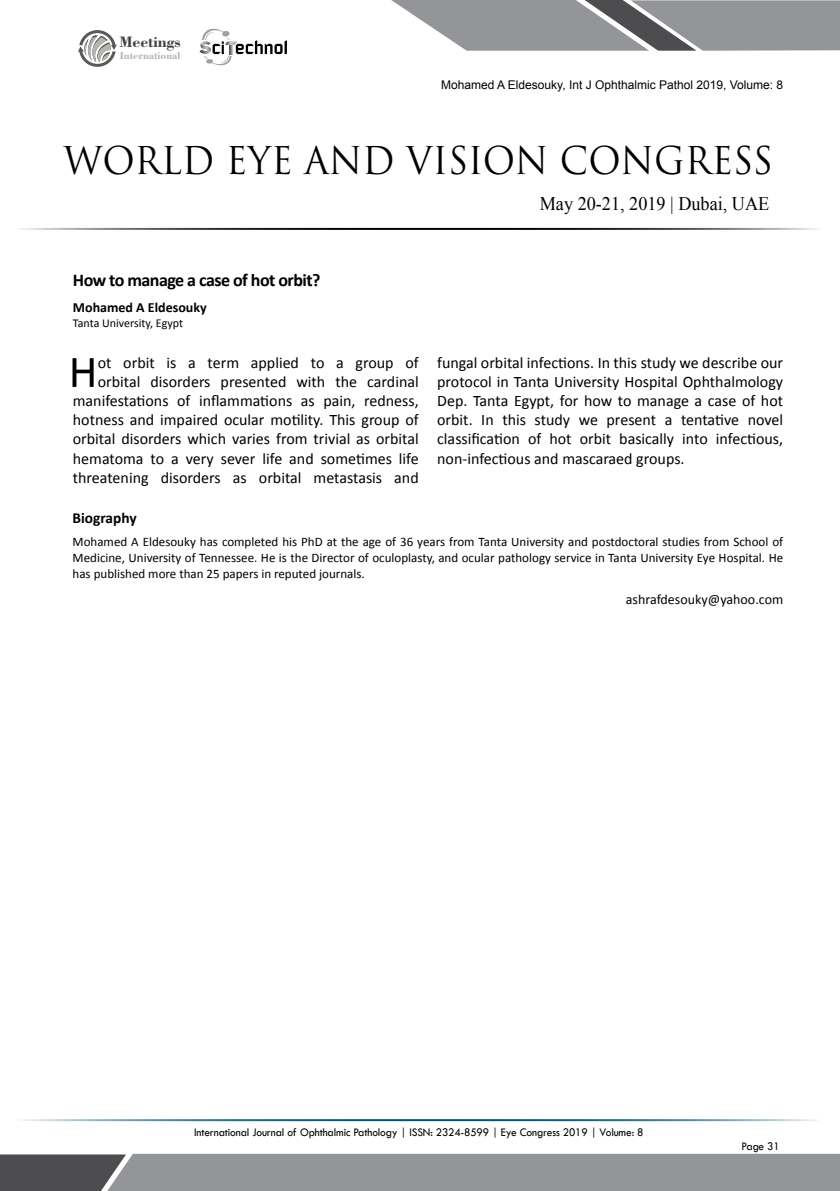
<style>
.page{position:relative;width:840px;height:1191px;background:#fff}
.page>*{position:absolute;margin:0;border:0;box-sizing:border-box;transform-origin:0 0}
.t1{font:46.2px "Calibri";color:#000}
.t2{font:37.2px "Trajan Pro 3";color:#000;scale:.95 1}
.t3{font:19.2px "Times New Roman";color:#000;scale:.95 1}
.t4{font:700 18px "Calibri";letter-spacing:-.03em;color:#000}
.t5{font:16px/19.2px "Calibri";color:#000;text-align:right}
.t6{font:700 16px "Bodoni BT";color:#414042}
.t7{font:700 15.4px "Calibri";color:#000}
.t8{font:14px "Calibri";color:#000}
.t9{font:700 14px "Calibri";color:#000}
.t10{font:13px/16px "Calibri";color:#000;text-align:justify}
.t11{font:12px "Tw Cen";letter-spacing:-.01em;color:#000;scale:.95 1}
.t12{font:12px "Arial";color:#000}
.t13{font:12px "Calibri";color:#000}
.t14{font:700 10.6px "Bodoni BT";color:#b3b6af}
</style>
<div class="page">
<hr style="left:12px;top:228px;width:807px;height:2px;background:#000">
<hr style="left:12px;top:1119px;width:807px;height:2px;background:#005574">
<svg style="left:391px;top:0;width:449px;height:51px;background:#9b9c9f"></svg>
<svg style="left:0;top:1154px;width:840px;height:37px;background:#8a8c8f"></svg>
<svg style="left:78px;top:30px;width:39px;height:37px"></svg>
<svg style="left:199px;top:29px;width:88px;height:37px"></svg>
<p class="t6" style="left:119px;top:32px;width:63px">Meetings</p>
<p class="t14" style="left:120px;top:48px;width:62px">International</p>
<p class="t12" style="left:441px;top:77px;width:343px">Mohamed A Eldesouky, Int J Ophthalmic Pathol 2019, Volume: 8</p>
<h2 class="t2" style="left:64px;top:135px;width:748px">WORLD EYE AND VISION CONGRESS</h2>
<p class="t3" style="left:539px;top:191px;width:243px">May 20-21, 2019 | Dubai, UAE</p>
<p class="t4" style="left:73px;top:268px;width:249px">How to manage a case of hot orbit?</p>
<p class="t9" style="left:73px;top:298px;width:135px">Mohamed A Eldesouky</p>
<p class="t13" style="left:73px;top:316px;width:112px">Tanta University, Egypt</p>
<h1 class="t1" style="left:69px;top:342px;width:30px">H</h1>
<p class="t5" style="left:73px;top:353px;width:347px">ot orbit is a term applied to a group of orbital disorders presented with the cardinal manifestations of inflammations as pain, redness, hotness and impaired ocular motility. This group of orbital disorders which varies from trivial as orbital hematoma to a very sever life and sometimes life threatening disorders as orbital metastasis and</p>
<p class="t5" style="left:437px;top:353px;width:347px;text-align:justify">fungal orbital infections. In this study we describe our protocol in Tanta University Hospital Ophthalmology Dep. Tanta Egypt, for how to manage a case of hot orbit. In this study we present a tentative novel classification of hot orbit basically into infectious, non-infectious and mascaraed groups.</p>
<p class="t7" style="left:73px;top:508px;width:66px">Biography</p>
<p class="t10" style="left:73px;top:533px;width:712px">Mohamed A Eldesouky has completed his PhD at the age of 36 years from Tanta University and postdoctoral studies from School of Medicine, University of Tennessee. He is the Director of oculoplasty, and ocular pathology service in Tanta University Eye Hospital. He has published more than 25 papers in reputed journals.</p>
<p class="t8" style="left:626px;top:591px;width:159px">ashrafdesouky@yahoo.com</p>
<p class="t11" style="left:194px;top:1125px;width:474px">International Journal of Ophthalmic Pathology | ISSN: 2324-8599 | Eye Congress 2019 | Volume: 8</p>
<p class="t11" style="left:741px;top:1139px;width:42px">Page 31</p>
</div>
